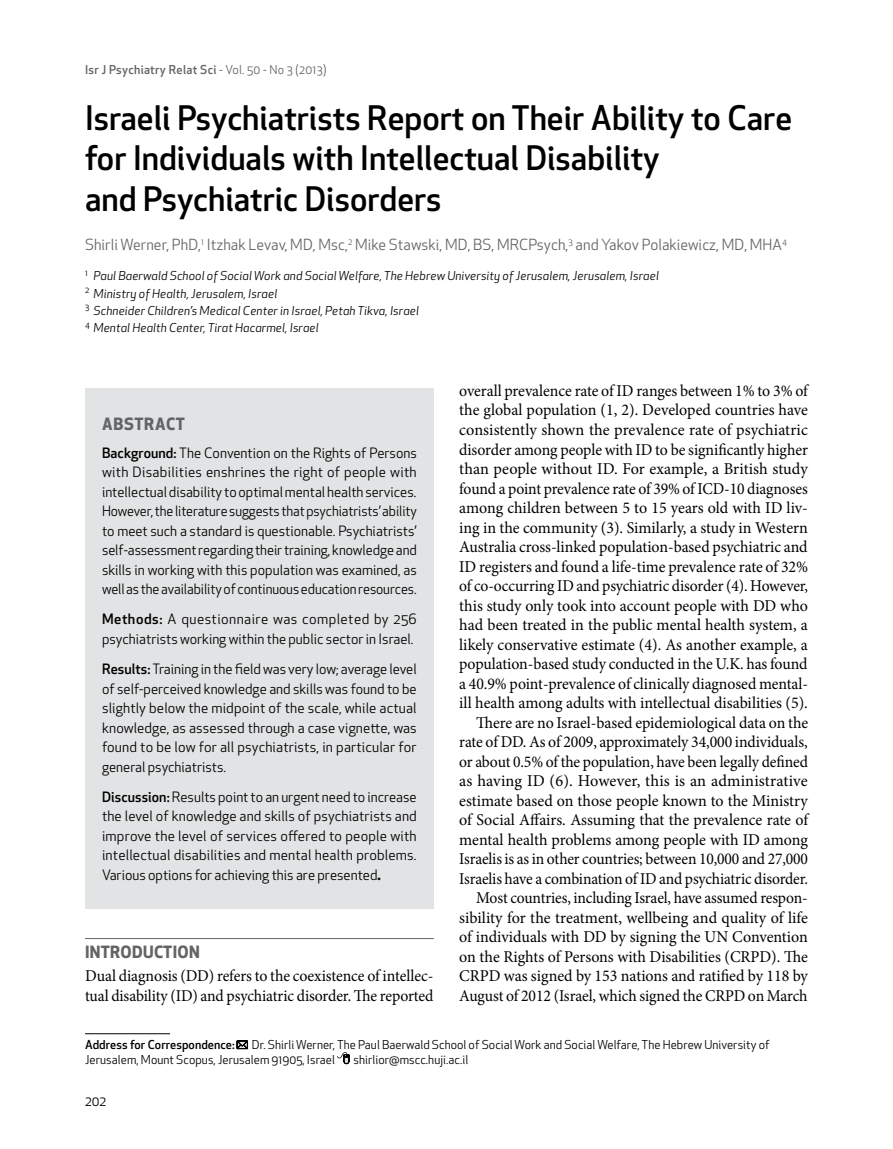
<style>
.page{position:relative;width:893px;height:1149px;background:#fff}
.page>*{position:absolute;margin:0;border:0;box-sizing:border-box;transform-origin:0 0}
.t1{font:500 33px/40.5px "Apex New";color:#000}
.t2{font:16.5px/19.5px "Minion Pro";letter-spacing:-.005em;color:#000;text-align:right;scale:.96 1}
.t3{font:700 16.5px "Apex New";letter-spacing:.02em;color:#636466}
.t4{font:700 16.5px "Apex New";letter-spacing:.05em;color:#636466}
.t5{font:15px "Apex New";letter-spacing:.005em;color:#636466}
.t6{font:13.95px/19.5px "Apex New";color:#000;text-align:justify}
.t7{font:13.5px "Apex New";color:#000}
.t8{font:italic 12px/17.2px "Apex New";letter-spacing:.01em;color:#000}
.t9{font:12px/15px "Apex New";letter-spacing:.005em;color:#000}
.t10{font:500 12px "Apex New";letter-spacing:.025em;color:#636466}
.t11{font:500 12px "Apex New";letter-spacing:.005em;color:#000}
.s1{font-weight:400}
.s2{font-weight:500}
.s3{font-weight:700}
</style>
<div class="page">
<div style="left:85px;top:388px;width:349px;height:520px;background:#e2e3e4"></div>
<hr style="left:85px;top:1033px;width:85px;height:1px;background:#000">
<svg style="left:237px;top:1040px;width:11px;height:8px"></svg>
<svg style="left:337px;top:1052px;width:12px;height:11px"></svg>
<hr style="left:85px;top:938px;width:349px;height:1px;background:#636466">
<p class="t10" style="left:85px;top:62px;width:243px">Isr J Psychiatry Relat Sci <span class="s1">- Vol. 50 - No 3 (2013)</span></p>
<h1 class="t1" style="left:85px;top:97px;width:709px">Israeli Psychiatrists Report on Their Ability to Care for Individuals with Intellectual Disability<br>and Psychiatric Disorders</h1>
<p class="t5" style="left:85px;top:235px;width:703px">Shirli Werner, PhD,<sup>1</sup> Itzhak Levav, MD, Msc,<sup>2</sup> Mike Stawski, MD, BS, MRCPsych,<sup>3</sup> and Yakov Polakiewicz, MD, MHA<sup>4</sup></p>
<p class="t8" style="left:85px;top:267px;width:575px"><sup>1</sup> Paul Baerwald School of Social Work and Social Welfare, The Hebrew University of Jerusalem, Jerusalem, Israel <sup>2</sup> Ministry of Health, Jerusalem, Israel<br><sup>3</sup> Schneider Children’s Medical Center in Israel, Petah Tikva, Israel<br><sup>4</sup> Mental Health Center, Tirat Hacarmel, Israel</p>
<p class="t4" style="left:102px;top:411px;width:84px">ABSTRACT</p>
<p class="t6" style="left:102px;top:443px;width:316px"><span class="s2">Background:</span> The Convention on the Rights of Persons with Disabilities enshrines the right of people with intellectual disability to optimal mental health services.<br>However, the literature suggests that psychiatrists’ ability to meet such a standard is questionable. Psychiatrists’ self-assessment regarding their training, knowledge and skills in working with this population was examined, as well as the availability of continuous education resources.</p>
<p class="t6" style="left:102px;top:609px;width:316px"><span class="s2">Methods:</span> A questionnaire was completed by 256 psychiatrists working within the public sector in Israel.</p>
<p class="t6" style="left:102px;top:659px;width:316px"><span class="s2">Results:</span> Training in the field was very low; average level of self-perceived knowledge and skills was found to be slightly below the midpoint of the scale, while actual knowledge, as assessed through a case vignette, was found to be low for all psychiatrists, in particular for general psychiatrists.</p>
<p class="t6" style="left:102px;top:786px;width:316px"><span class="s2">Discussion:</span> Results point to an urgent need to increase the level of knowledge and skills of psychiatrists and improve the level of services offered to people with intellectual disabilities and mental health problems.<br>Various options for achieving this are presented<span class="s3">.</span></p>
<p class="t3" style="left:85px;top:939px;width:116px">INTRODUCTION</p>
<p class="t2" style="left:85px;top:966px;width:364px;text-align:left">Dual diagnosis (DD) refers to the coexistence of intellec&shy;tual disability (ID) and psychiatric disorder. The reported</p>
<p class="t2" style="left:459px;top:381px;width:365px">overall prevalence rate of ID ranges between 1% to 3% of the global population (1, 2). Developed countries have consistently shown the prevalence rate of psychiatric disorder among people with ID to be significantly higher than people without ID. For example, a British study found a point prevalence rate of 39% of ICD-10 diagnoses among children between 5 to 15 years old with ID liv&shy;ing in the community (3). Similarly, a study in Western Australia cross-linked population-based psychiatric and ID registers and found a life-time prevalence rate of 32% of co-occurring ID and psychiatric disorder (4). However, this study only took into account people with DD who had been treated in the public mental health system, a likely conservative estimate (4). As another example, a population-based study conducted in the U.K. has found a 40.9% point-prevalence of clinically diagnosed mental&shy;ill health among adults with intellectual disabilities (5).<br>There are no Israel-based epidemiological data on the rate of DD. As of 2009, approximately 34,000 individuals, or about 0.5% of the population, have been legally defined as having ID (6). However, this is an administrative estimate based on those people known to the Ministry of Social Affairs. Assuming that the prevalence rate of mental health problems among people with ID among Israelis is as in other countries; between 10,000 and 27,000<br>Israelis have a combination of ID and psychiatric disorder.<br>Most countries, including Israel, have assumed respon&shy;sibility for the treatment, wellbeing and quality of life of individuals with DD by signing the UN Convention on the Rights of Persons with Disabilities (CRPD). The CRPD was signed by 153 nations and ratified by 118 by August of 2012 (Israel, which signed the CRPD on March</p>
<p class="t11" style="left:85px;top:1036px;width:151px">Address for Correspondence:</p>
<p class="t9" style="left:85px;top:1036px;width:686px;text-indent:167px">Dr. Shirli Werner, The Paul Baerwald School of Social Work and Social Welfare, The Hebrew University of<br>Jerusalem, Mount Scopus, Jerusalem 91905, Israel</p>
<p class="t9" style="left:353px;top:1051px;width:116px">shirlior@mscc.huji.ac.il</p>
<p class="t7" style="left:85px;top:1092px;width:23px">202</p>
</div>
